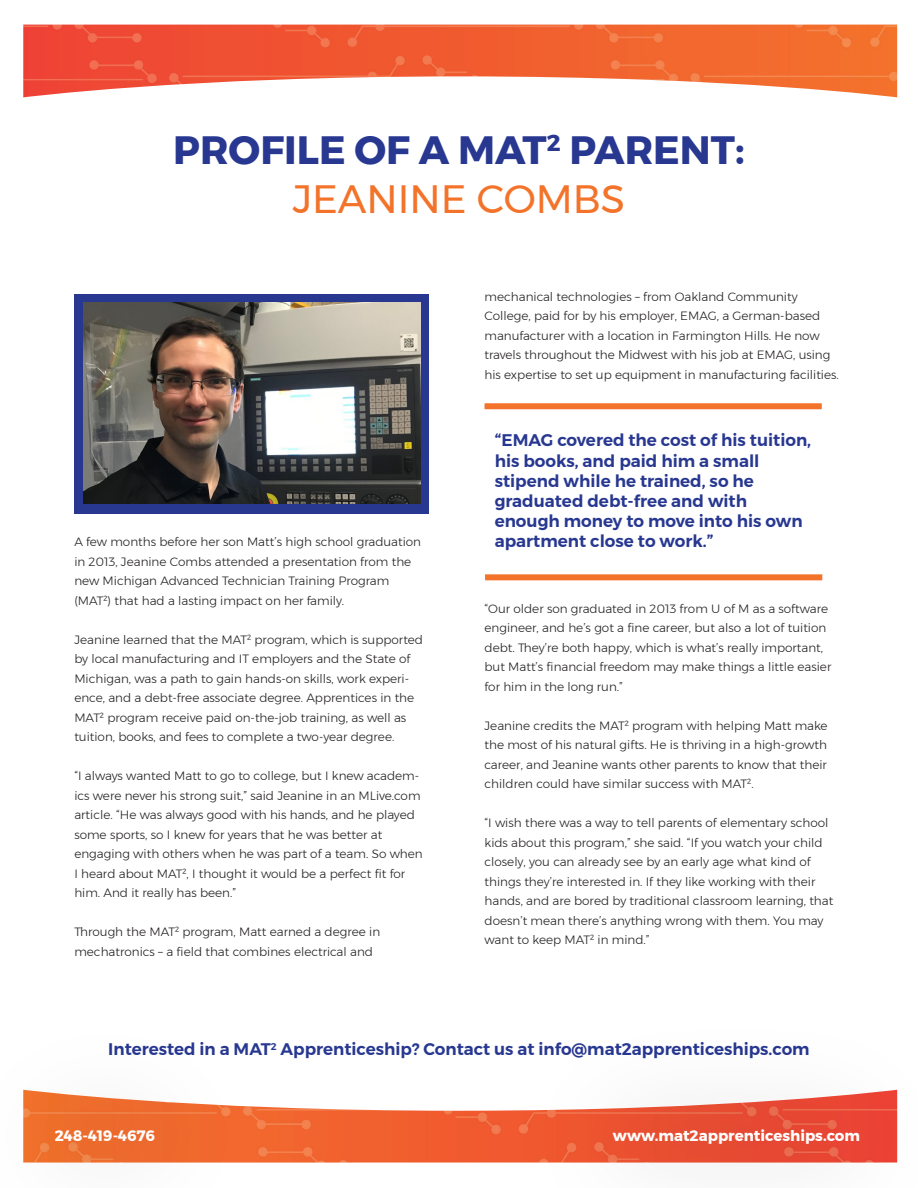
<style>
.page{position:relative;width:918px;height:1188px;background:#fff}
.page>*{position:absolute;margin:0;border:0;box-sizing:border-box;transform-origin:0 0}
.t1{font:700 39.45px "Montserrat";color:#283891}
.t2{font:39.45px "Montserrat";color:#f3732a}
.t3{font:600 16.8px/20.1px "Montserrat";color:#283891}
.t4{font:700 15px "Montserrat";color:#fff}
.t5{font:300 12px/19.5px "Montserrat";color:#231f20}
</style>
<div class="page">
<img style="left:285px;top:1107px;width:198px;height:56px">
<div style="left:74px;top:294px;width:355px;height:219px;background:#283891"></div>
<div style="left:485px;top:403px;width:337px;height:6px;background:#f3732a"></div>
<div style="left:485px;top:574px;width:337px;height:6px;background:#f3732a"></div>
<img style="left:83px;top:303px;width:337px;height:201px">
<img style="left:23px;top:25px;width:874px;height:72px">
<img style="left:23px;top:1089px;width:262px;height:74px">
<img style="left:483px;top:1089px;width:415px;height:74px">
<h1 class="t1" style="left:173px;top:119px;width:573px">PROFILE OF A MAT<sup>2</sup> PARENT:</h1>
<h1 class="t2" style="left:293px;top:169px;width:334px">JEANINE COMBS</h1>
<p class="t5" style="left:74px;top:532px;width:348px">A few months before her son Matt’s high school graduation in 2013, Jeanine Combs attended a presentation from the new Michigan Advanced Technician Training Program (MAT²) that had a lasting impact on her family.</p>
<p class="t5" style="left:74px;top:629px;width:350px">Jeanine learned that the MAT² program, which is supported by local manufacturing and IT employers and the State of Michigan, was a path to gain hands-on skills, work experi&shy;ence, and a debt-free associate degree. Apprentices in the MAT² program receive paid on-the-job training, as well as tuition, books, and fees to complete a two-year degree.</p>
<p class="t5" style="left:74px;top:766px;width:350px">“I always wanted Matt to go to college, but I knew academ&shy;ics were never his strong suit,” said Jeanine in an MLive.com article. “He was always good with his hands, and he played some sports, so I knew for years that he was better at engaging with others when he was part of a team. So when I heard about MAT², I thought it would be a perfect fit for him. And it really has been.”</p>
<p class="t5" style="left:74px;top:922px;width:307px">Through the MAT² program, Matt earned a degree in mechatronics – a field that combines electrical and</p>
<p class="t5" style="left:485px;top:287px;width:356px">mechanical technologies – from Oakland Community College, paid for by his employer, EMAG, a German-based manufacturer with a location in Farmington Hills. He now travels throughout the Midwest with his job at EMAG, using his expertise to set up equipment in manufacturing facilities.</p>
<h2 class="t3" style="left:495px;top:430px;width:318px">“EMAG covered the cost of his tuition, his books, and paid him a small stipend while he trained, so he graduated debt-free and with enough money to move into his own apartment close to work.”</h2>
<p class="t5" style="left:485px;top:599px;width:348px">“Our older son graduated in 2013 from U of M as a software engineer, and he’s got a fine career, but also a lot of tuition debt. They’re both happy, which is what’s really important, but Matt’s financial freedom may make things a little easier for him in the long run.”</p>
<p class="t5" style="left:485px;top:716px;width:345px;text-align:justify">Jeanine credits the MAT² program with helping Matt make the most of his natural gifts. He is thriving in a high-growth career, and Jeanine wants other parents to know that their children could have similar success with MAT².</p>
<p class="t5" style="left:485px;top:813px;width:350px">“I wish there was a way to tell parents of elementary school kids about this program,” she said. “If you watch your child closely, you can already see by an early age what kind of things they’re interested in. If they like working with their hands, and are bored by traditional classroom learning, that doesn’t mean there’s anything wrong with them. You may want to keep MAT² in mind.”</p>
<h2 class="t3" style="left:108px;top:1039px;width:703px">Interested in a MAT<sup>2</sup> Apprenticeship? Contact us at info@mat2apprenticeships.com</h2>
<p class="t4" style="left:55px;top:1123px;width:102px">248-419-4676</p>
<p class="t4" style="left:613px;top:1123px;width:249px">www.mat2apprenticeships.com</p>
</div>
